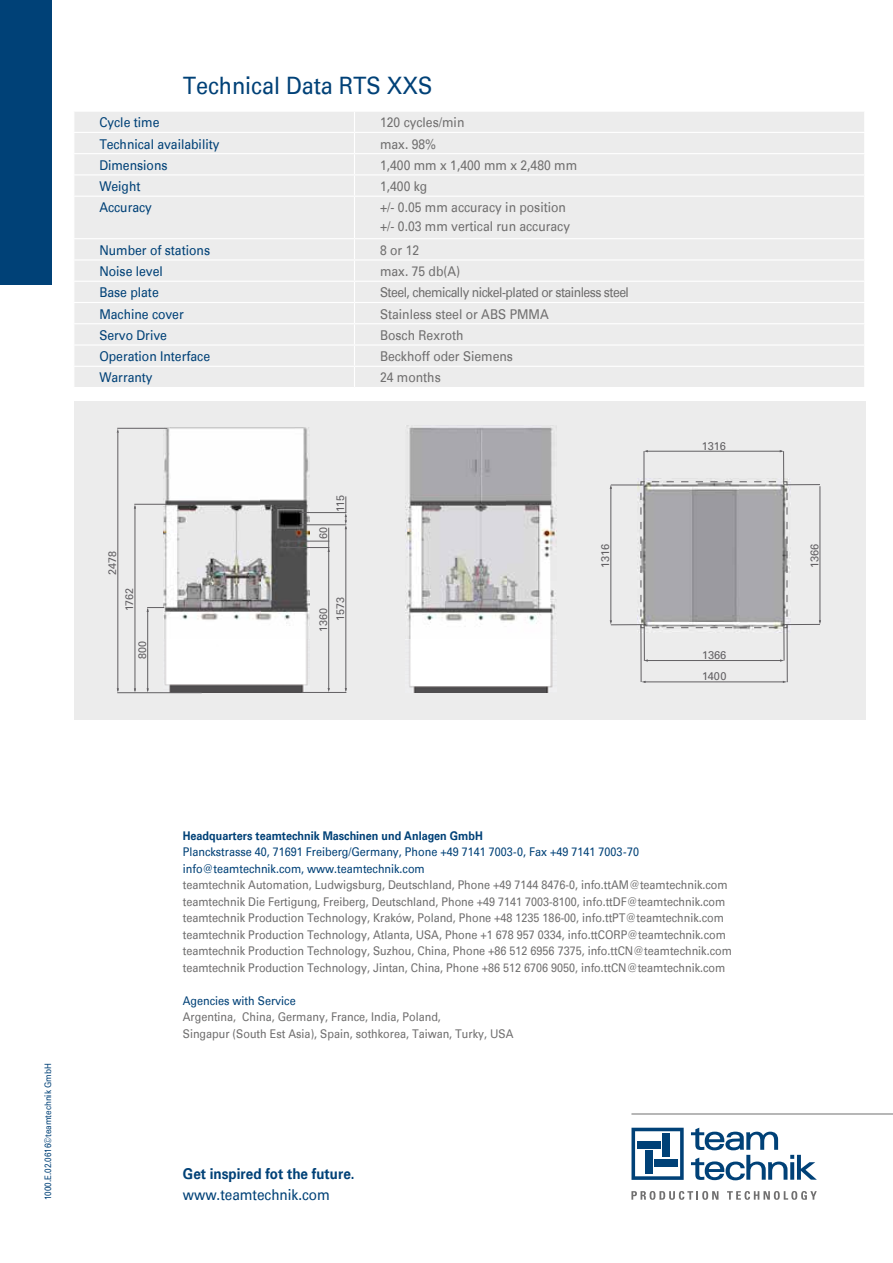
<style>
.page{position:relative;width:893px;height:1263px;background:#fff}
.page>*{position:absolute;margin:0;border:0;box-sizing:border-box;transform-origin:0 0}
.t1{font:24px "Univers";color:#004177;scale:.9 1}
.t2{font:700 15px "Univers";color:#004177;scale:.9 1}
.t3{font:15px "Univers";color:#004177;scale:.9 1}
.t4{font:13.5px/18.8px "Univers";color:#706f6f;scale:.9 1}
.t5{font:13.5px "Univers";color:#004177;scale:.9 1}
.t6{font:13.5px "Univers";letter-spacing:-.04em;color:#706f6f;scale:.9 1}
.t7{font:12px/16.5px "Univers";color:#706f6f;scale:.9 1}
.t8{font:12px/16.5px "Univers";color:#004177;scale:.9 1}
.t9{font:700 12px "Univers";color:#004177;scale:.9 1}
.t10{font:10.95px/21.6px "Univers";color:#615f62}
.t11{font:10.8px "Univers";color:#615f62}
.t12{font:9px "Univers";color:#004177;scale:.9 1}
</style>
<div class="page">
<div style="left:0;top:0;width:51px;height:285px;background:#004177"></div>
<div style="left:74px;top:112px;width:790px;height:275px;background:#ececec"></div>
<hr style="left:73px;top:132px;width:281px;height:1px;background:#fff">
<hr style="left:354px;top:132px;width:511px;height:1px;background:#fff">
<hr style="left:73px;top:153px;width:281px;height:1px;background:#fff">
<hr style="left:354px;top:153px;width:511px;height:1px;background:#fff">
<hr style="left:73px;top:174px;width:281px;height:1px;background:#fff">
<hr style="left:354px;top:174px;width:511px;height:1px;background:#fff">
<svg style="left:354px;top:112px;width:1px;height:84px"></svg>
<hr style="left:73px;top:196px;width:281px;height:1px;background:#fff">
<hr style="left:354px;top:196px;width:511px;height:1px;background:#fff">
<hr style="left:354px;top:197px;width:1px;height:41px;background:#fff">
<hr style="left:73px;top:238px;width:281px;height:1px;background:#fff">
<hr style="left:354px;top:238px;width:511px;height:1px;background:#fff">
<hr style="left:73px;top:259px;width:281px;height:1px;background:#fff">
<hr style="left:354px;top:259px;width:511px;height:1px;background:#fff">
<hr style="left:73px;top:281px;width:281px;height:1px;background:#fff">
<hr style="left:354px;top:281px;width:511px;height:1px;background:#fff">
<hr style="left:73px;top:302px;width:281px;height:1px;background:#fff">
<hr style="left:354px;top:302px;width:511px;height:1px;background:#fff">
<hr style="left:73px;top:323px;width:281px;height:1px;background:#fff">
<hr style="left:354px;top:323px;width:511px;height:1px;background:#fff">
<hr style="left:73px;top:344px;width:281px;height:2px;background:#fff">
<hr style="left:354px;top:344px;width:511px;height:2px;background:#fff">
<hr style="left:73px;top:366px;width:281px;height:1px;background:#fff">
<hr style="left:354px;top:366px;width:511px;height:1px;background:#fff">
<svg style="left:354px;top:239px;width:1px;height:148px"></svg>
<svg style="left:631px;top:1191px;width:87px;height:9px"></svg>
<svg style="left:727px;top:1191px;width:90px;height:9px"></svg>
<svg style="left:691px;top:1128px;width:126px;height:52px"></svg>
<svg style="left:631px;top:1128px;width:53px;height:52px"></svg>
<hr style="left:631px;top:1114px;width:262px;height:1px;background:#706f6f">
<div style="left:74px;top:401px;width:791px;height:319px;background:#ececec"></div>
<img style="left:163px;top:428px;width:146px;height:265px">
<hr style="left:281px;top:547px;width:48px;height:1px;background:#615f62">
<hr style="left:301px;top:692px;width:45px;height:1px;background:#615f62">
<hr style="left:328px;top:528px;width:1px;height:162px;background:#615f62">
<hr style="left:346px;top:527px;width:1px;height:164px;background:#615f62">
<hr style="left:134px;top:504px;width:33px;height:1px;background:#615f62">
<hr style="left:117px;top:692px;width:85px;height:1px;background:#615f62">
<hr style="left:135px;top:506px;width:1px;height:185px;background:#615f62">
<hr style="left:147px;top:609px;width:1px;height:82px;background:#615f62">
<hr style="left:118px;top:432px;width:1px;height:259px;background:#615f62">
<svg style="left:147px;top:607px;width:17px;height:5px"></svg>
<hr style="left:117px;top:428px;width:50px;height:1px;background:#615f62">
<hr style="left:281px;top:541px;width:48px;height:1px;background:#615f62">
<hr style="left:299px;top:524px;width:47px;height:1px;background:#615f62">
<hr style="left:299px;top:512px;width:47px;height:1px;background:#615f62">
<svg style="left:345px;top:496px;width:2px;height:33px"></svg>
<img style="left:406px;top:426px;width:151px;height:267px">
<img style="left:638px;top:478px;width:153px;height:154px">
<hr style="left:784px;top:624px;width:36px;height:1px;background:#615f62">
<hr style="left:784px;top:625px;width:1px;height:35px;background:#615f62">
<hr style="left:787px;top:625px;width:1px;height:57px;background:#615f62">
<hr style="left:610px;top:487px;width:1px;height:135px;background:#615f62">
<hr style="left:611px;top:485px;width:33px;height:1px;background:#615f62">
<hr style="left:820px;top:486px;width:1px;height:136px;background:#615f62">
<hr style="left:646px;top:660px;width:136px;height:1px;background:#615f62">
<hr style="left:644px;top:682px;width:139px;height:1px;background:#615f62">
<hr style="left:646px;top:451px;width:136px;height:1px;background:#615f62">
<hr style="left:644px;top:451px;width:1px;height:34px;background:#615f62">
<svg style="left:640px;top:623px;width:136px;height:5px"></svg>
<svg style="left:640px;top:481px;width:5px;height:136px"></svg>
<svg style="left:652px;top:481px;width:136px;height:5px"></svg>
<svg style="left:783px;top:493px;width:5px;height:135px"></svg>
<hr style="left:783px;top:451px;width:1px;height:34px;background:#615f62">
<hr style="left:784px;top:484px;width:36px;height:1px;background:#615f62">
<hr style="left:644px;top:625px;width:1px;height:36px;background:#615f62">
<hr style="left:641px;top:625px;width:1px;height:57px;background:#615f62">
<hr style="left:611px;top:624px;width:33px;height:1px;background:#615f62">
<h1 class="t1" style="left:183px;top:71px;width:279px">Technical Data RTS XXS</h1>
<p class="t5" style="left:99px;top:114px;width:68px">Cycle time</p>
<p class="t4" style="left:380px;top:113px;width:95px">120 cycles/min</p>
<p class="t5" style="left:99px;top:136px;width:135px">Technical availability</p>
<p class="t4" style="left:380px;top:134px;width:64px">max. 98%</p>
<p class="t5" style="left:99px;top:157px;width:77px">Dimensions</p>
<p class="t4" style="left:380px;top:156px;width:221px">1,400 mm x 1,400 mm x 2,480 mm</p>
<p class="t5" style="left:99px;top:178px;width:47px">Weight</p>
<p class="t4" style="left:380px;top:177px;width:54px">1,400 kg</p>
<p class="t5" style="left:99px;top:200px;width:60px">Accuracy</p>
<p class="t4" style="left:380px;top:198px;width:213px">+/- 0.05 mm accuracy in position +/- 0.03 mm vertical run accuracy</p>
<p class="t5" style="left:99px;top:242px;width:124px">Number of stations</p>
<p class="t4" style="left:380px;top:241px;width:45px">8 or 12</p>
<p class="t5" style="left:99px;top:263px;width:72px">Noise level</p>
<p class="t4" style="left:380px;top:262px;width:91px">max. 75 db(A)</p>
<p class="t5" style="left:99px;top:285px;width:68px">Base plate</p>
<p class="t6" style="left:380px;top:285px;width:278px">Steel, chemically nickel-plated or stainless steel</p>
<p class="t5" style="left:99px;top:306px;width:95px">Machine cover</p>
<p class="t4" style="left:380px;top:305px;width:189px">Stainless steel or ABS PMMA</p>
<p class="t5" style="left:99px;top:327px;width:77px">Servo Drive</p>
<p class="t4" style="left:380px;top:326px;width:95px">Bosch Rexroth</p>
<p class="t5" style="left:99px;top:348px;width:125px">Operation Interface</p>
<p class="t4" style="left:380px;top:347px;width:149px">Beckhoff oder Siemens</p>
<p class="t5" style="left:99px;top:370px;width:61px">Warranty</p>
<p class="t4" style="left:380px;top:368px;width:69px">24 months</p>
<p class="t11" style="left:106px;top:575px;width:25px;rotate:-90deg">2478</p>
<p class="t11" style="left:317px;top:539px;width:13px;rotate:-90deg">60</p>
<p class="t11" style="left:334px;top:511px;width:18px;rotate:-90deg">115</p>
<p class="t11" style="left:123px;top:611px;width:25px;rotate:-90deg">1762</p>
<p class="t11" style="left:334px;top:621px;width:25px;rotate:-90deg">1573</p>
<p class="t11" style="left:317px;top:632px;width:25px;rotate:-90deg">1360</p>
<p class="t11" style="left:136px;top:659px;width:20px;rotate:-90deg">800</p>
<p class="t10" style="left:595px;top:568px;width:26px;rotate:-90deg">1316</p>
<p class="t10" style="left:702px;top:435px;width:26px">1316</p>
<p class="t10" style="left:702px;top:644px;width:26px">1366<br>1400</p>
<p class="t12" style="left:43px;top:1200px;width:154px;rotate:-90deg">1000.E.02.0616©teamtechnik GmbH</p>
<p class="t9" style="left:183px;top:828px;width:335px">Headquarters teamtechnik Maschinen und Anlagen GmbH</p>
<p class="t8" style="left:183px;top:844px;width:509px">Planckstrasse 40, 71691 Freiberg/Germany, Phone +49 7141 7003-0, Fax +49 7141 7003-70 info@teamtechnik.com, www.teamtechnik.com</p>
<p class="t7" style="left:183px;top:877px;width:611px">teamtechnik Automation, Ludwigsburg, Deutschland, Phone +49 7144 8476-0, info.ttAM@teamtechnik.com teamtechnik Die Fertigung, Freiberg, Deutschland, Phone +49 7141 7003-8100, info.ttDF@teamtechnik.com teamtechnik Production Technology, Kraków, Poland, Phone +48 1235 186-00, info.ttPT@teamtechnik.com teamtechnik Production Technology, Atlanta, USA, Phone +1 678 957 0334, info.ttCORP@teamtechnik.com teamtechnik Production Technology, Suzhou, China, Phone +86 512 6956 7375, info.ttCN@teamtechnik.com teamtechnik Production Technology, Jintan, China, Phone +86 512 6706 9050, info.ttCN@teamtechnik.com</p>
<p class="t8" style="left:183px;top:992px;width:127px">Agencies with Service</p>
<p class="t7" style="left:183px;top:1009px;width:369px">Argentina, China, Germany, France, India, Poland,<br>Singapur (South Est Asia), Spain, sothkorea, Taiwan, Turky, USA</p>
<p class="t2" style="left:183px;top:1165px;width:192px">Get inspired fot the future.</p>
<p class="t3" style="left:183px;top:1186px;width:165px">www.teamtechnik.com</p>
<p class="t10" style="left:804px;top:568px;width:26px;rotate:-90deg">1366</p>
</div>
